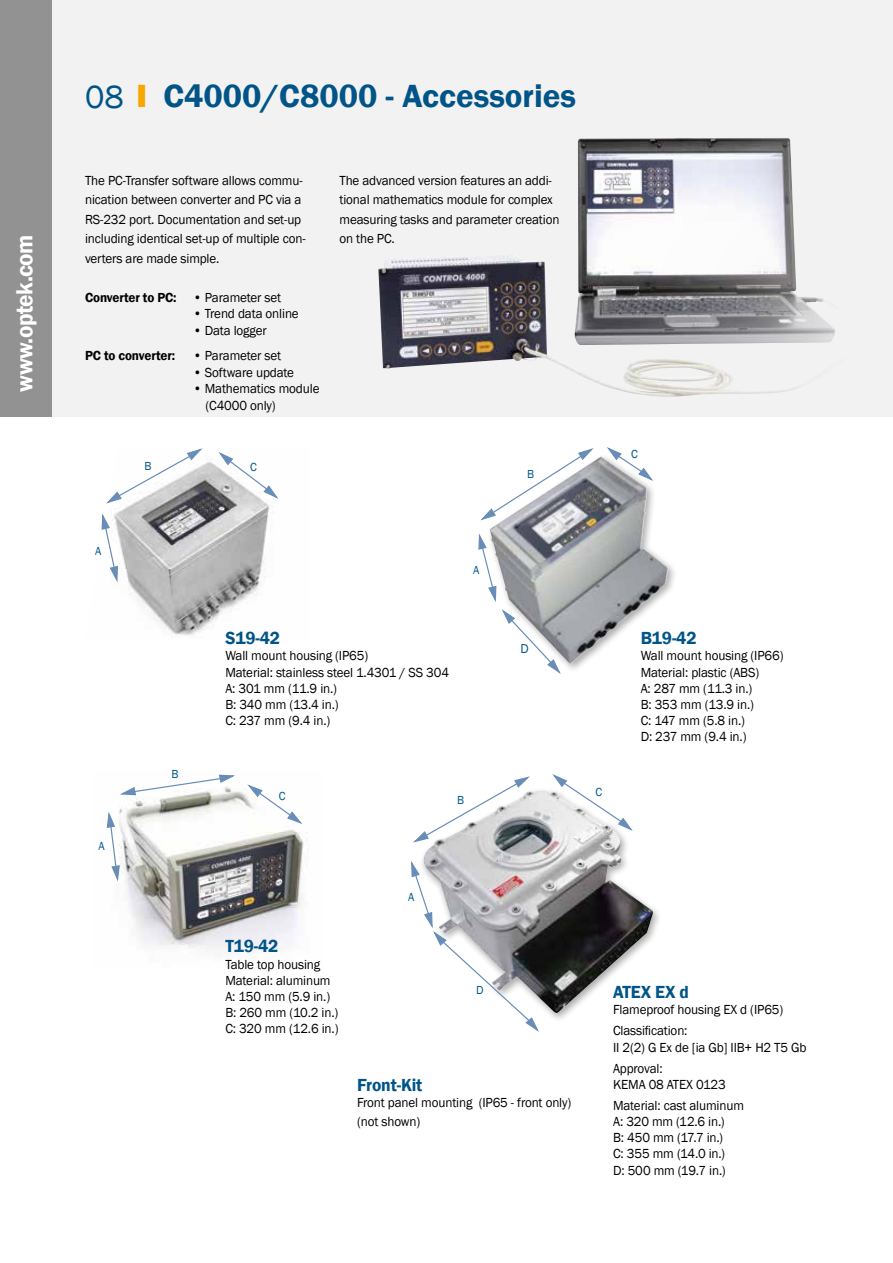
<style>
.page{position:relative;width:893px;height:1263px;background:#fff}
.page>*{position:absolute;margin:0;border:0;box-sizing:border-box;transform-origin:0 0}
.t1{font:600 33px "Franklin Gothic";color:#005488}
.t2{font:600 24px "Franklin Gothic";letter-spacing:-.025em;color:#fff}
.t3{font:600 18px "Franklin Gothic";letter-spacing:-.01em;color:#005488}
.t4{font:13.5px/16.2px "Franklin Gothic";letter-spacing:-.01em;color:#000}
.t5{font:600 13.5px "Franklin Gothic";letter-spacing:-.01em;color:#000}
.t6{font:13.2px "Franklin Gothic";color:#005488}
.t7{font:12px "Franklin Gothic";color:#005488}
.s1{font-weight:400}
.s2{font-weight:800;color:#f7a600}
</style>
<div class="page">
<img style="left:120px;top:789px;width:189px;height:160px">
<svg style="left:245px;top:784px;width:59px;height:41px"></svg>
<svg style="left:120px;top:774px;width:117px;height:22px"></svg>
<svg style="left:106px;top:809px;width:15px;height:75px"></svg>
<img style="left:118px;top:462px;width:155px;height:174px">
<svg style="left:217px;top:452px;width:61px;height:48px"></svg>
<svg style="left:101px;top:511px;width:18px;height:74px"></svg>
<svg style="left:106px;top:448px;width:98px;height:57px"></svg>
<div style="left:0;top:0;width:893px;height:417px;background:#f2f2f2"></div>
<div style="left:0;top:0;width:51px;height:417px;background:#929292"></div>
<img style="left:378px;top:138px;width:457px;height:259px">
<div style="left:486px;top:453px;width:191px;height:221px;background:#000;opacity:.33"></div>
<img style="left:490px;top:456px;width:178px;height:208px">
<svg style="left:480px;top:448px;width:116px;height:74px"></svg>
<svg style="left:478px;top:531px;width:84px;height:143px"></svg>
<svg style="left:605px;top:447px;width:50px;height:35px"></svg>
<img style="left:423px;top:791px;width:230px;height:222px">
<svg style="left:413px;top:776px;width:119px;height:68px"></svg>
<svg style="left:411px;top:858px;width:130px;height:174px"></svg>
<svg style="left:550px;top:774px;width:85px;height:58px"></svg>
<h2 class="t2" style="left:10px;top:392px;width:159px;rotate:-90deg">www.optek.com</h2>
<h1 class="t1" style="left:85px;top:75px;width:493px"><span class="s1">08</span> <span class="s2">I</span> C4000/C8000 - Accessories</h1>
<p class="t4" style="left:85px;top:171px;width:222px;line-height:19.5px">The PC-Transfer software allows commu&shy;nication between converter and PC via a RS-232 port. Documentation and set-up including identical set-up of multiple con&shy;verters are made simple.</p>
<p class="t5" style="left:85px;top:289px;width:198px">Converter to PC: <span class="s1">• Parameter set</span></p>
<p class="t4" style="left:193px;top:306px;width:107px">• Trend data online</p>
<p class="t4" style="left:193px;top:322px;width:75px">• Data logger</p>
<p class="t5" style="left:85px;top:347px;width:92px">PC to converter:</p>
<p class="t4" style="left:193px;top:348px;width:90px">• Parameter set</p>
<p class="t4" style="left:193px;top:364px;width:103px">• Software update</p>
<p class="t4" style="left:206px;top:381px;width:115px;text-indent:-13px">• Mathematics module (C4000 only)</p>
<p class="t7" style="left:144px;top:458px;width:9px">B</p>
<p class="t7" style="left:250px;top:459px;width:8px">C</p>
<p class="t4" style="left:339px;top:171px;width:222px;line-height:19.5px">The advanced version features an addi&shy;tional mathematics module for complex measuring tasks and parameter creation on the PC.</p>
<p class="t7" style="left:527px;top:467px;width:9px">B</p>
<p class="t7" style="left:631px;top:446px;width:8px">C</p>
<p class="t7" style="left:95px;top:543px;width:8px">A</p>
<p class="t7" style="left:99px;top:838px;width:8px">A</p>
<p class="t7" style="left:171px;top:767px;width:9px">B</p>
<h3 class="t3" style="left:225px;top:627px;width:56px">S19-42</h3>
<p class="t4" style="left:225px;top:648px;width:225px">Wall mount housing (IP65)<br>Material: stainless steel 1.4301 / SS 304<br>A: 301 mm (11.9 in.)<br>B: 340 mm (13.4 in.)<br>C: 237 mm (9.4 in.)</p>
<p class="t7" style="left:473px;top:562px;width:8px">A</p>
<p class="t7" style="left:279px;top:789px;width:8px">C</p>
<p class="t7" style="left:457px;top:793px;width:9px">B</p>
<p class="t6" style="left:520px;top:640px;width:10px">D</p>
<p class="t7" style="left:595px;top:784px;width:8px">C</p>
<h3 class="t3" style="left:641px;top:627px;width:57px">B19-42</h3>
<p class="t4" style="left:641px;top:648px;width:144px">Wall mount housing (IP66)<br>Material: plastic (ABS)<br>A: 287 mm (11.3 in.)<br>B: 353 mm (13.9 in.)<br>C: 147 mm (5.8 in.)<br>D: 237 mm (9.4 in.)</p>
<h3 class="t3" style="left:225px;top:935px;width:55px">T19-42</h3>
<p class="t4" style="left:225px;top:956px;width:115px">Table top housing<br>Material: aluminum<br>A: 150 mm (5.9 in.)<br>B: 260 mm (10.2 in.)<br>C: 320 mm (12.6 in.)</p>
<p class="t7" style="left:408px;top:890px;width:8px">A</p>
<p class="t7" style="left:476px;top:982px;width:9px">D</p>
<h3 class="t3" style="left:357px;top:1073px;width:67px">Front-Kit</h3>
<p class="t4" style="left:357px;top:1093px;width:216px;line-height:19.5px">Front panel mounting (IP65 - front only) (not shown)</p>
<h3 class="t3" style="left:613px;top:981px;width:77px">ATEX EX d</h3>
<p class="t4" style="left:613px;top:999px;width:172px;line-height:21px">Flameproof housing EX d (IP65)<br>Classification:</p>
<p class="t4" style="left:613px;top:1037px;width:195px;line-height:21px">II 2(2) G Ex de [ia Gb] IIB+ H2 T5 Gb<br>Approval:</p>
<p class="t4" style="left:613px;top:1074px;width:133px;line-height:21px">KEMA 08 ATEX 0123<br>Material: cast aluminum</p>
<p class="t4" style="left:613px;top:1113px;width:114px">A: 320 mm (12.6 in.)<br>B: 450 mm (17.7 in.)<br>C: 355 mm (14.0 in.)<br>D: 500 mm (19.7 in.)</p>
</div>
